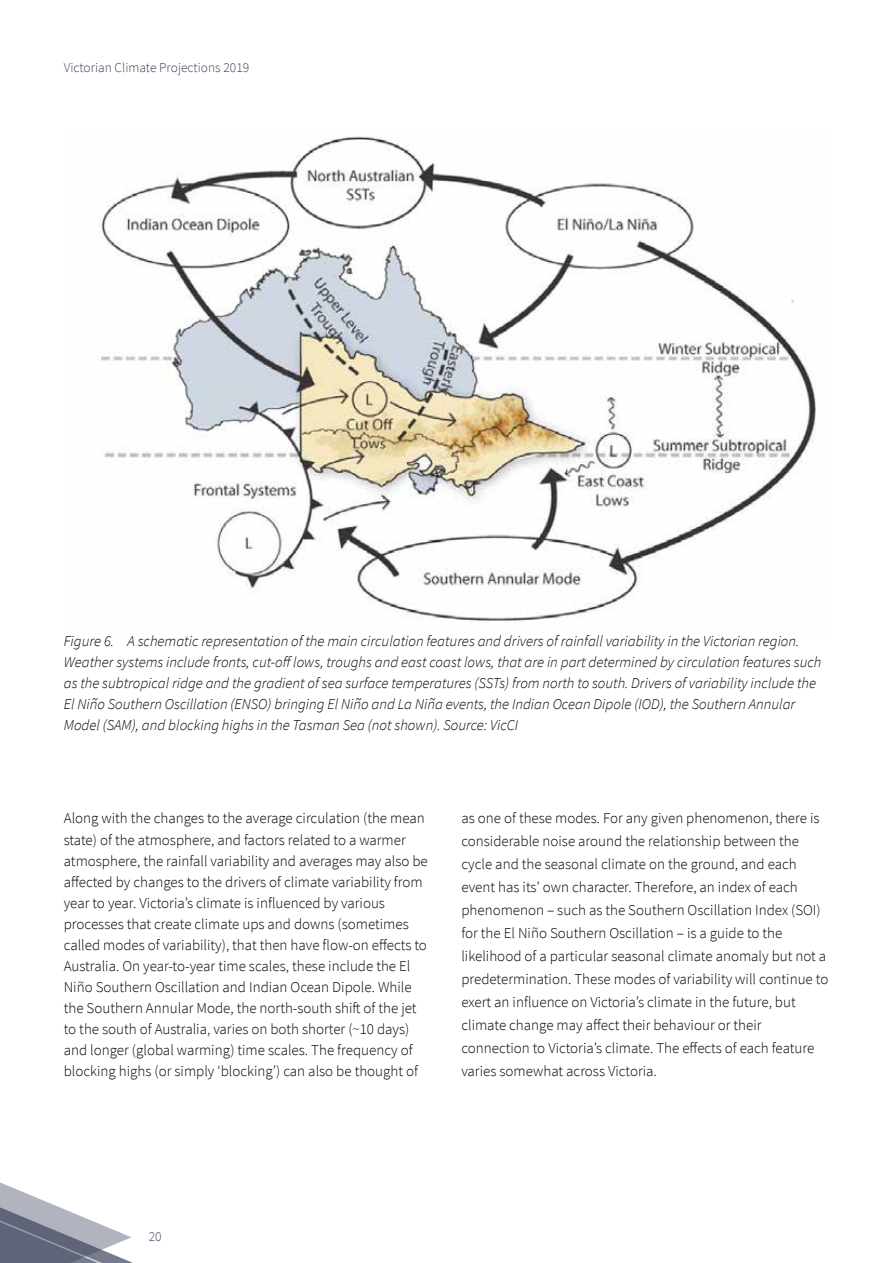
<style>
.page{position:relative;width:893px;height:1263px;background:#fff}
.page>*{position:absolute;margin:0;border:0;box-sizing:border-box;transform-origin:0 0}
.t1{font:300 15px/21px "Source Sans Pro";color:#000}
.t2{font:italic 300 15px/21px "Source Sans Pro";color:#000}
.t3{font:300 13.5px "Source Sans Pro";color:#3d425c}
</style>
<div class="page">
<img style="left:99px;top:136px;width:717px;height:485px">
<svg style="left:0;top:1182px;width:133px;height:81px"></svg>
<p class="t3" style="left:64px;top:59px;width:187px">Victorian Climate Projections 2019</p>
<p class="t2" style="left:64px;top:630px;width:759px">Figure 6. A schematic representation of the main circulation features and drivers of rainfall variability in the Victorian region.<br>Weather systems include fronts, cut-off lows, troughs and east coast lows, that are in part determined by circulation features such as the subtropical ridge and the gradient of sea surface temperatures (SSTs) from north to south. Drivers of variability include the El Niño Southern Oscillation (ENSO) bringing El Niño and La Niña events, the Indian Ocean Dipole (IOD), the Southern Annular Model (SAM), and blocking highs in the Tasman Sea (not shown). Source: VicCI</p>
<p class="t1" style="left:64px;top:808px;width:366px">Along with the changes to the average circulation (the mean state) of the atmosphere, and factors related to a warmer atmosphere, the rainfall variability and averages may also be affected by changes to the drivers of climate variability from year to year. Victoria’s climate is influenced by various processes that create climate ups and downs (sometimes called modes of variability), that then have flow-on effects to Australia. On year-to-year time scales, these include the El Niño Southern Oscillation and Indian Ocean Dipole. While the Southern Annular Mode, the north-south shift of the jet to the south of Australia, varies on both shorter (~10 days) and longer (global warming) time scales. The frequency of blocking highs (or simply ‘blocking’) can also be thought of</p>
<p class="t1" style="left:461px;top:807px;width:368px;line-height:23px">as one of these modes. For any given phenomenon, there is considerable noise around the relationship between the cycle and the seasonal climate on the ground, and each event has its’ own character. Therefore, an index of each phenomenon – such as the Southern Oscillation Index (SOI) for the El Niño Southern Oscillation – is a guide to the likelihood of a particular seasonal climate anomaly but not a predetermination. These modes of variability will continue to exert an influence on Victoria’s climate in the future, but climate change may affect their behaviour or their connection to Victoria’s climate. The effects of each feature varies somewhat across Victoria.</p>
<p class="t3" style="left:149px;top:1228px;width:14px">20</p>
</div>
